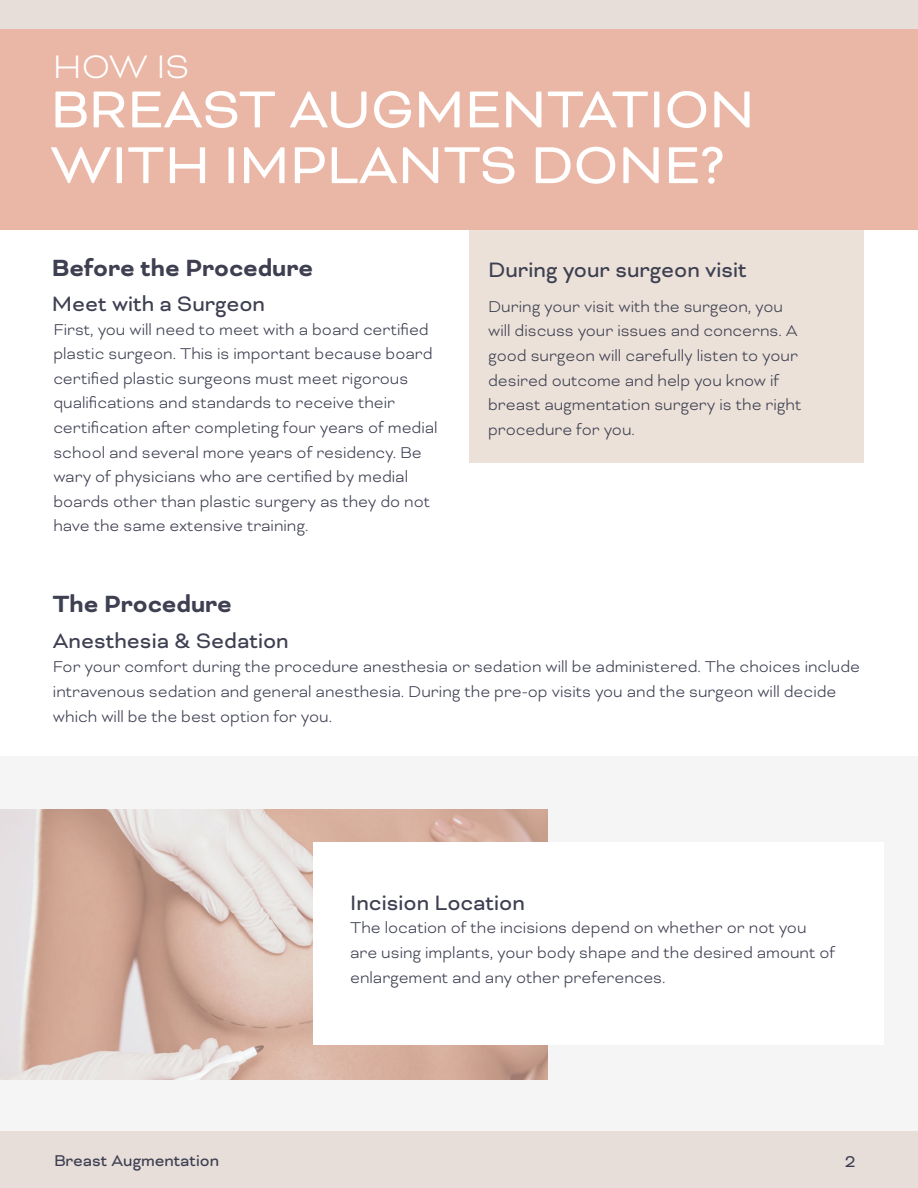
<style>
.page{position:relative;width:918px;height:1188px;background:#fff}
.page>*{position:absolute;margin:0;border:0;box-sizing:border-box;transform-origin:0 0}
.t1{font:59.7px/55.8px "Bicyclette";color:#fff}
.t2{font:300 37.5px "Bicyclette";color:#fff}
.Section_Heading_Main{font:700 27px "Bicyclette";color:#3e4052}
.Section_Heading_-Sec{font:24px "Bicyclette";color:#3e4052}
.Body_Copy{font:300 18px/24.6px "Bicyclette";color:#3e4052}
.t3{font:18px "Bicyclette";color:#3e4052}
</style>
<div class="page">
<div style="left:0;top:1131px;width:918px;height:57px;background:#e7ded9"></div>
<div style="left:469px;top:197px;width:394px;height:265px;background:#ebe1d8"></div>
<div style="left:0;top:0;width:918px;height:230px;background:#eab7a6"></div>
<div style="left:0;top:756px;width:918px;height:375px;background:#f5f5f5"></div>
<img style="left:0;top:809px;width:547px;height:270px">
<div style="left:313px;top:842px;width:570px;height:203px;background:#fff"></div>
<div style="left:0;top:0;width:918px;height:29px;background:#e7ded9"></div>
<p class="t2" style="left:53px;top:45px;width:138px">HOW IS</p>
<p class="t1" style="left:50px;top:81px;width:706px">BREAST AUGMENTATION<br>WITH IMPLANTS DONE?</p>
<p class="Section_Heading_Main" style="left:52px;top:252px;width:263px">Before the Procedure</p>
<p class="Section_Heading_-Sec" style="left:52px;top:290px;width:215px">Meet with a Surgeon</p>
<p class="Body_Copy" style="left:53px;top:317px;width:386px">First, you will need to meet with a board certified plastic surgeon. This is important because board certified plastic surgeons must meet rigorous qualifications and standards to receive their certification after completing four years of medial school and several more years of residency. Be wary of physicians who are certified by medial boards other than plastic surgery as they do not have the same extensive training.</p>
<p class="Section_Heading_-Sec" style="left:488px;top:256px;width:260px">During your surgeon visit</p>
<p class="Body_Copy" style="left:488px;top:294px;width:315px">During your visit with the surgeon, you will discuss your issues and concerns. A good surgeon will carefully listen to your desired outcome and help you know if breast augmentation surgery is the right procedure for you.</p>
<p class="Section_Heading_Main" style="left:53px;top:588px;width:180px">The Procedure</p>
<p class="Section_Heading_-Sec" style="left:53px;top:627px;width:237px">Anesthesia &amp; Sedation</p>
<p class="Body_Copy" style="left:53px;top:654px;width:809px">For your comfort during the procedure anesthesia or sedation will be administered. The choices include intravenous sedation and general anesthesia. During the pre-op visits you and the surgeon will decide which will be the best option for you.</p>
<p class="Section_Heading_-Sec" style="left:350px;top:889px;width:176px">Incision Location</p>
<p class="Body_Copy" style="left:350px;top:916px;width:487px">The location of the incisions depend on whether or not you are using implants, your body shape and the desired amount of enlargement and any other preferences.</p>
<p class="t3" style="left:54px;top:1150px;width:167px">Breast Augmentation</p>
<p class="t3" style="left:845px;top:1151px;width:12px">2</p>
</div>
